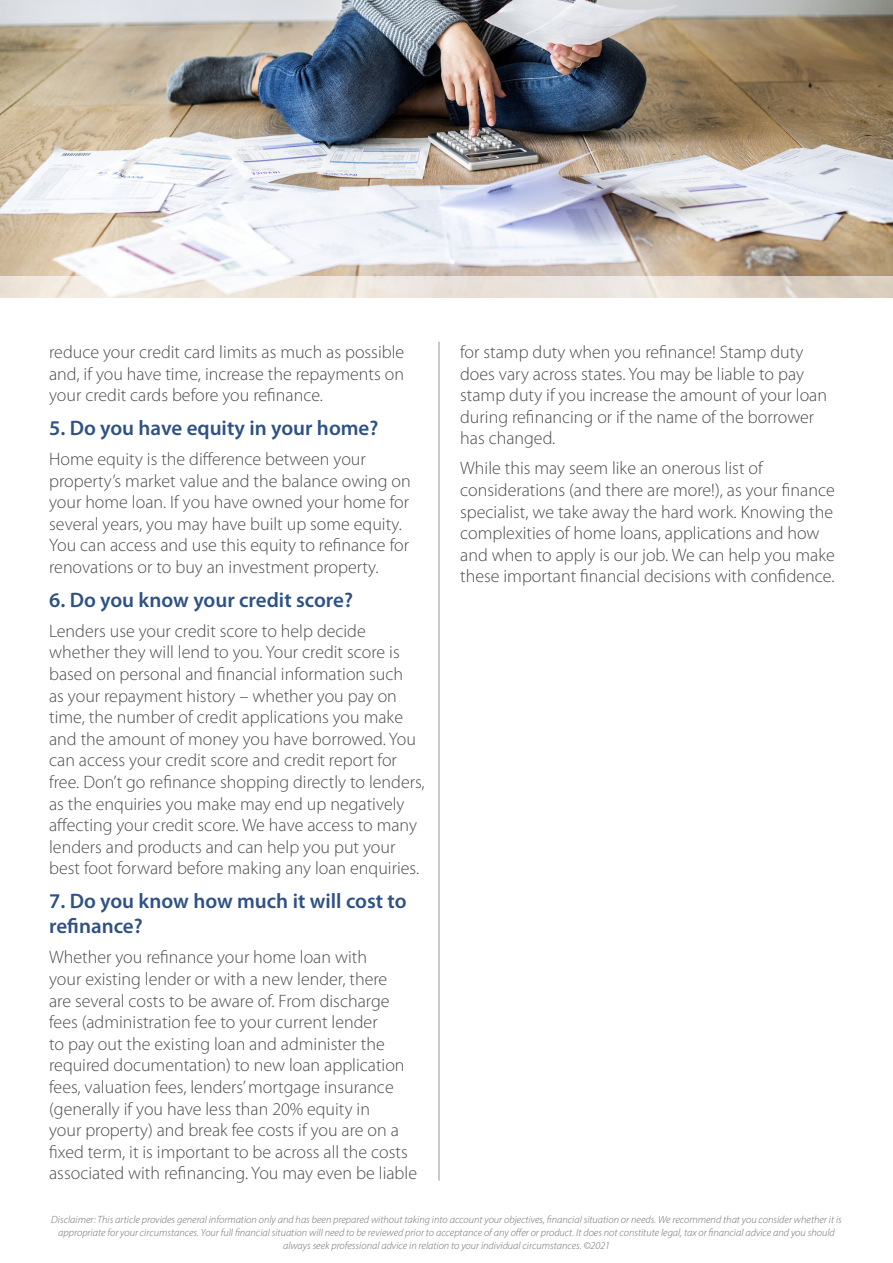
<style>
.page{position:relative;width:893px;height:1263px;background:#fff}
.page>*{position:absolute;margin:0;border:0;box-sizing:border-box;transform-origin:0 0}
.body_copy{font:600 21px/25.2px "Myriad Pro";color:#2e5285}
.body_copy-2{font:300 18px/21.6px "Myriad Pro";color:#4b4c4d}
.Article___Body_copy{font:italic 300 10.5px/12.6px "Myriad Pro";color:#6c6d70;text-align:center}
</style>
<div class="page">
<hr style="left:439px;top:342px;width:1px;height:839px;background:#939598">
<img style="left:0;top:0;width:893px;height:277px">
<svg style="left:0;top:277px;width:893px;height:21px;background:#ebe3da"></svg>
<p class="body_copy-2" style="left:49px;top:341px;width:357px;text-align:justify">reduce your credit card limits as much as possible and, if you have time, increase the repayments on your credit cards before you refinance.</p>
<p class="body_copy" style="left:49px;top:416px;width:331px">5. Do you have equity in your home?</p>
<p class="body_copy-2" style="left:49px;top:448px;width:363px">Home equity is the difference between your property’s market value and the balance owing on your home loan. If you have owned your home for several years, you may have built up some equity.<br>You can access and use this equity to refinance for renovations or to buy an investment property.</p>
<p class="body_copy" style="left:49px;top:587px;width:305px">6. Do you know your credit score?</p>
<p class="body_copy-2" style="left:49px;top:620px;width:377px">Lenders use your credit score to help decide whether they will lend to you. Your credit score is based on personal and financial information such<br>as your repayment history – whether you pay on time, the number of credit applications you make and the amount of money you have borrowed. You can access your credit score and credit report for free. Don’t go refinance shopping directly to lenders, as the enquiries you make may end up negatively affecting your credit score. We have access to many lenders and products and can help you put your best foot forward before making any loan enquiries.</p>
<p class="body_copy" style="left:49px;top:889px;width:359px">7. Do you know how much it will cost to refinance?</p>
<p class="body_copy-2" style="left:49px;top:947px;width:369px">Whether you refinance your home loan with<br>your existing lender or with a new lender, there<br>are several costs to be aware of. From discharge fees (administration fee to your current lender<br>to pay out the existing loan and administer the required documentation) to new loan application fees, valuation fees, lenders’ mortgage insurance (generally if you have less than 20% equity in<br>your property) and break fee costs if you are on a fixed term, it is important to be across all the costs associated with refinancing. You may even be liable</p>
<p class="body_copy-2" style="left:460px;top:341px;width:368px">for stamp duty when you refinance! Stamp duty does vary across states. You may be liable to pay stamp duty if you increase the amount of your loan during refinancing or if the name of the borrower has changed.</p>
<p class="body_copy-2" style="left:460px;top:458px;width:376px">While this may seem like an onerous list of considerations (and there are more!), as your finance specialist, we take away the hard work. Knowing the complexities of home loans, applications and how and when to apply is our job. We can help you make these important financial decisions with confidence.</p>
<p class="Article___Body_copy" style="left:51px;top:1213px;width:792px">Disclaimer: This article provides general information only and has been prepared without taking into account your objectives, financial situation or needs. We recommend that you consider whether it is appropriate for your circumstances. Your full financial situation will need to be reviewed prior to acceptance of any offer or product. It does not constitute legal, tax or financial advice and you should always seek professional advice in relation to your individual circumstances. ©2021</p>
</div>
